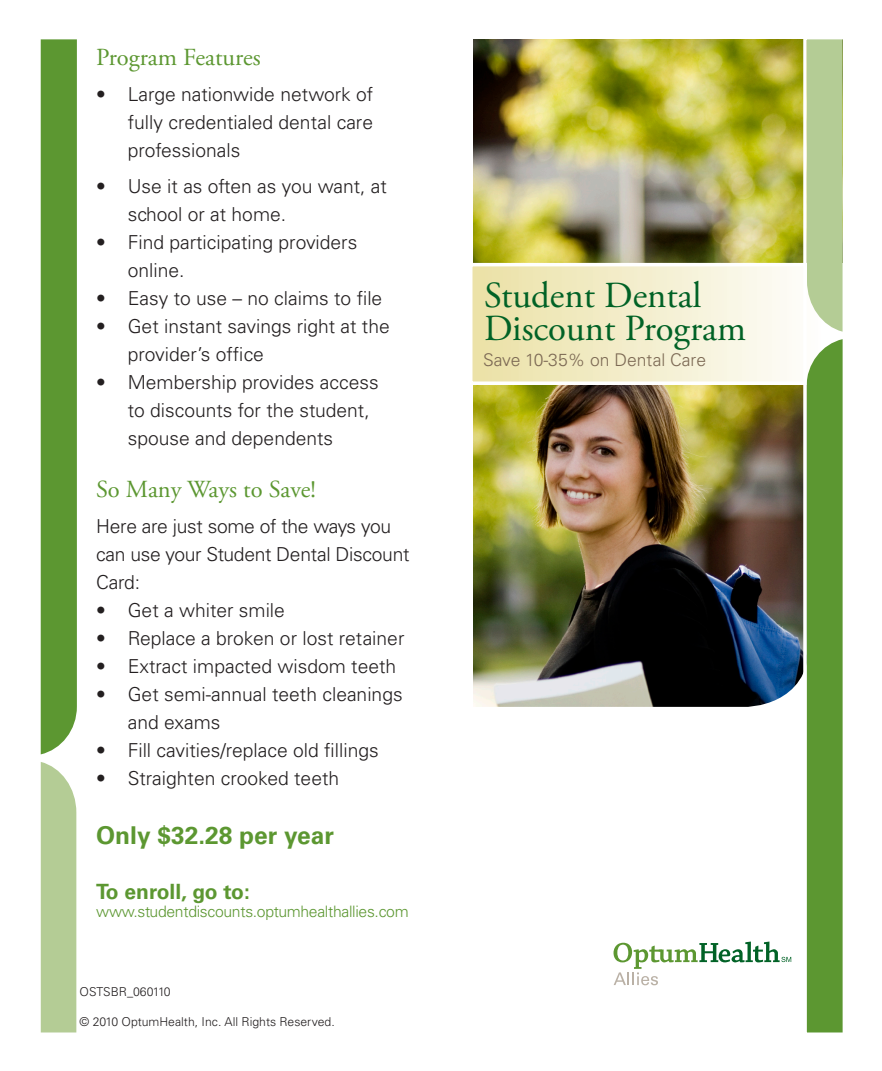
<style>
.page{position:relative;width:882px;height:1071px;background:#fff}
.page>*{position:absolute;margin:0;border:0;box-sizing:border-box;transform-origin:0 0}
.t1{font:36.75px "Adobe Garamond Pro";color:#016226}
.t2{font:24.5px "Adobe Garamond Pro";color:#5c9731}
.t3{font:700 24.5px "Univers";color:#5c9731}
.t4{font:700 21px "Univers";letter-spacing:-.01em;color:#5c9731}
.t5{font:300 19.25px/28px "Univers LT";color:#231f20}
.t6{font:300 17.5px "Univers LT";color:#7c6954}
.t7{font:300 15.75px "Univers";letter-spacing:-.02em;color:#5c9731}
.t8{font:300 12.25px "Univers";color:#231f20}
</style>
<div class="page">
<img style="left:473px;top:39px;width:330px;height:223px">
<img style="left:473px;top:385px;width:330px;height:322px">
<svg style="left:614px;top:942px;width:177px;height:43px"></svg>
<div style="left:471px;top:265px;width:351px;height:118px;background:linear-gradient(to right,#ebe1a5,#fefdfc)"></div>
<div style="left:469px;top:263px;width:355px;height:122px;border:4px solid #fff"></div>
<div style="left:808px;top:339px;width:35px;height:692px;background:#5c9731"></div>
<svg style="left:808px;top:41px;width:35px;height:291px;background:#b7cd98"></svg>
<div style="left:803px;top:36px;width:55px;height:1000px;border:4px solid #fff"></div>
<div style="left:41px;top:41px;width:36px;height:713px;background:#5c9731"></div>
<div style="left:41px;top:762px;width:35px;height:269px;background:#b4cc95"></div>
<p class="t2" style="left:96px;top:43px;width:166px">Program Features</p>
<p class="t5" style="left:128px;top:80px;width:247px;text-align:justify;text-indent:-31px">• Large nationwide network of fully credentialed dental care professionals</p>
<p class="t5" style="left:128px;top:172px;width:261px;text-indent:-31px">• Use it as often as you want, at school or at home.</p>
<p class="t5" style="left:128px;top:228px;width:231px;text-indent:-31px">• Find participating providers online.</p>
<p class="t5" style="left:96px;top:284px;width:288px">• Easy to use – no claims to file</p>
<p class="t5" style="left:128px;top:312px;width:264px;text-indent:-31px">• Get instant savings right at the provider’s office</p>
<p class="t5" style="left:128px;top:368px;width:253px;text-indent:-31px">• Membership provides access to discounts for the student, spouse and dependents</p>
<p class="t2" style="left:96px;top:475px;width:221px">So Many Ways to Save!</p>
<p class="t5" style="left:96px;top:512px;width:315px">Here are just some of the ways you can use your Student Dental Discount<br>Card:</p>
<p class="t5" style="left:96px;top:596px;width:190px">• Get a whiter smile</p>
<p class="t5" style="left:96px;top:624px;width:310px">• Replace a broken or lost retainer</p>
<p class="t5" style="left:96px;top:652px;width:301px">• Extract impacted wisdom teeth</p>
<p class="t5" style="left:128px;top:680px;width:276px;text-indent:-31px">• Get semi-annual teeth cleanings and exams</p>
<p class="t5" style="left:96px;top:736px;width:284px">• Fill cavities/replace old fillings</p>
<p class="t5" style="left:96px;top:764px;width:244px">• Straighten crooked teeth</p>
<p class="t3" style="left:96px;top:821px;width:239px">Only $32.28 per year</p>
<p class="t4" style="left:96px;top:879px;width:155px">To enroll, go to:</p>
<p class="t7" style="left:96px;top:902px;width:314px">www.studentdiscounts.optumhealthallies.com</p>
<p class="t8" style="left:80px;top:985px;width:93px">OSTSBR_060110</p>
<p class="t8" style="left:80px;top:1014px;width:257px">© 2010 OptumHealth, Inc. All Rights Reserved.</p>
<p class="t1" style="left:484px;top:273px;width:219px">Student Dental</p>
<p class="t1" style="left:484px;top:306px;width:263px">Discount Program</p>
<p class="t6" style="left:483px;top:349px;width:225px">Save 10-35% on Dental Care</p>
</div>
